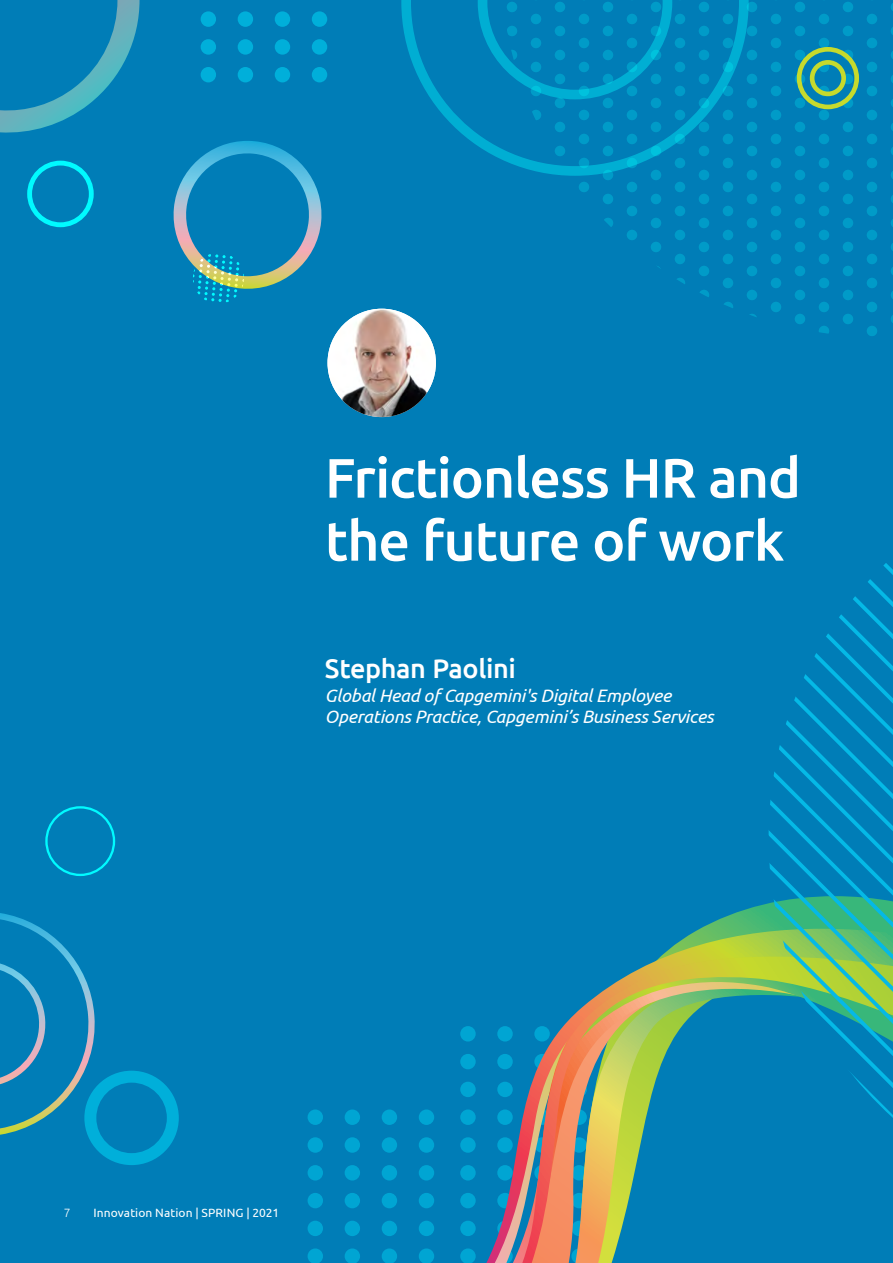
<style>
.page{position:relative;width:893px;height:1263px;background:#007db7}
.page>*{position:absolute;margin:0;border:0;box-sizing:border-box;transform-origin:0 0}
.t1{font:500 55.5px/63px "Ubuntu";letter-spacing:-.02em;color:#fff}
.t2{font:500 27px "Ubuntu";letter-spacing:-.015em;color:#fff}
.t3{font:italic 18px/21.6px "Ubuntu";letter-spacing:-.01em;color:#fff}
.t4{font:12px "Ubuntu";letter-spacing:.01em;color:#fff}
.t5{font:300 12px "Ubuntu";color:#fff}
</style>
<div class="page">
<svg style="left:401px;top:0;width:100px;height:159px"></svg>
<svg style="left:501px;top:0;width:392px;height:336px"></svg>
<div style="left:201px;top:11px;width:15px;height:16px;background:#00afda;border-radius:50%"></div>
<div style="left:238px;top:11px;width:15px;height:16px;background:#00afda;border-radius:50%"></div>
<div style="left:275px;top:11px;width:15px;height:16px;background:#00afda;border-radius:50%"></div>
<div style="left:312px;top:11px;width:15px;height:16px;background:#00afda;border-radius:50%"></div>
<div style="left:201px;top:39px;width:15px;height:16px;background:#00afda;border-radius:50%"></div>
<div style="left:238px;top:39px;width:15px;height:16px;background:#00afda;border-radius:50%"></div>
<div style="left:275px;top:39px;width:15px;height:16px;background:#00afda;border-radius:50%"></div>
<div style="left:312px;top:39px;width:15px;height:16px;background:#00afda;border-radius:50%"></div>
<div style="left:201px;top:67px;width:15px;height:15px;background:#00afda;border-radius:50%"></div>
<div style="left:238px;top:67px;width:15px;height:15px;background:#00afda;border-radius:50%"></div>
<div style="left:275px;top:67px;width:15px;height:15px;background:#00afda;border-radius:50%"></div>
<div style="left:312px;top:67px;width:15px;height:15px;background:#00afda;border-radius:50%"></div>
<svg style="left:45px;top:806px;width:70px;height:70px"></svg>
<svg style="left:27px;top:161px;width:67px;height:66px"></svg>
<svg style="left:0;top:913px;width:179px;height:252px"></svg>
<div style="left:460px;top:1026px;width:16px;height:15px;background:#00a5d3;border-radius:50%"></div>
<div style="left:460px;top:1054px;width:16px;height:15px;background:#00a5d3;border-radius:50%"></div>
<div style="left:460px;top:1082px;width:16px;height:15px;background:#00a5d3;border-radius:50%"></div>
<svg style="left:460px;top:1109px;width:16px;height:16px"></svg>
<svg style="left:460px;top:1137px;width:16px;height:16px"></svg>
<div style="left:460px;top:1165px;width:16px;height:15px;background:#00a5d3;border-radius:50%"></div>
<div style="left:460px;top:1193px;width:16px;height:15px;background:#00a5d3;border-radius:50%"></div>
<div style="left:460px;top:1221px;width:16px;height:15px;background:#00a5d3;border-radius:50%"></div>
<svg style="left:460px;top:1248px;width:16px;height:15px"></svg>
<div style="left:308px;top:1109px;width:15px;height:16px;background:#00a5d3;border-radius:50%"></div>
<div style="left:345px;top:1109px;width:15px;height:16px;background:#00a5d3;border-radius:50%"></div>
<div style="left:382px;top:1109px;width:15px;height:16px;background:#00a5d3;border-radius:50%"></div>
<div style="left:419px;top:1109px;width:15px;height:16px;background:#00a5d3;border-radius:50%"></div>
<div style="left:308px;top:1137px;width:15px;height:16px;background:#00a5d3;border-radius:50%"></div>
<div style="left:345px;top:1137px;width:15px;height:16px;background:#00a5d3;border-radius:50%"></div>
<div style="left:382px;top:1137px;width:15px;height:16px;background:#00a5d3;border-radius:50%"></div>
<div style="left:419px;top:1137px;width:15px;height:16px;background:#00a5d3;border-radius:50%"></div>
<div style="left:308px;top:1165px;width:15px;height:15px;background:#00a5d3;border-radius:50%"></div>
<div style="left:345px;top:1165px;width:15px;height:15px;background:#00a5d3;border-radius:50%"></div>
<div style="left:382px;top:1165px;width:15px;height:15px;background:#00a5d3;border-radius:50%"></div>
<div style="left:419px;top:1165px;width:15px;height:15px;background:#00a5d3;border-radius:50%"></div>
<div style="left:308px;top:1193px;width:15px;height:15px;background:#00a5d3;border-radius:50%"></div>
<div style="left:345px;top:1193px;width:15px;height:15px;background:#00a5d3;border-radius:50%"></div>
<div style="left:382px;top:1193px;width:15px;height:15px;background:#00a5d3;border-radius:50%"></div>
<div style="left:419px;top:1193px;width:15px;height:15px;background:#00a5d3;border-radius:50%"></div>
<div style="left:308px;top:1221px;width:15px;height:15px;background:#00a5d3;border-radius:50%"></div>
<div style="left:345px;top:1221px;width:15px;height:15px;background:#00a5d3;border-radius:50%"></div>
<div style="left:382px;top:1221px;width:15px;height:15px;background:#00a5d3;border-radius:50%"></div>
<div style="left:419px;top:1221px;width:15px;height:15px;background:#00a5d3;border-radius:50%"></div>
<svg style="left:308px;top:1248px;width:15px;height:15px"></svg>
<svg style="left:345px;top:1248px;width:15px;height:15px"></svg>
<svg style="left:382px;top:1248px;width:15px;height:15px"></svg>
<svg style="left:419px;top:1248px;width:15px;height:15px"></svg>
<svg style="left:795px;top:45px;width:65px;height:66px"></svg>
<svg style="left:493px;top:563px;width:400px;height:700px"></svg>
<svg style="left:0;top:0;width:140px;height:133px"></svg>
<svg style="left:173px;top:141px;width:149px;height:162px"></svg>
<img style="left:327px;top:309px;width:109px;height:108px;border-radius:54px">
<h1 class="t1" style="left:325px;top:444px;width:478px">Frictionless HR and the future of work</h1>
<h2 class="t2" style="left:325px;top:651px;width:192px">Stephan Paolini</h2>
<p class="t3" style="left:325px;top:684px;width:390px">Global Head of Capgemini's Digital Employee<br>Operations Practice, Capgemini’s Business Services</p>
<p class="t5" style="left:64px;top:1205px;width:8px">7</p>
<p class="t4" style="left:94px;top:1205px;width:187px">Innovation Nation | SPRING | 2021</p>
</div>
